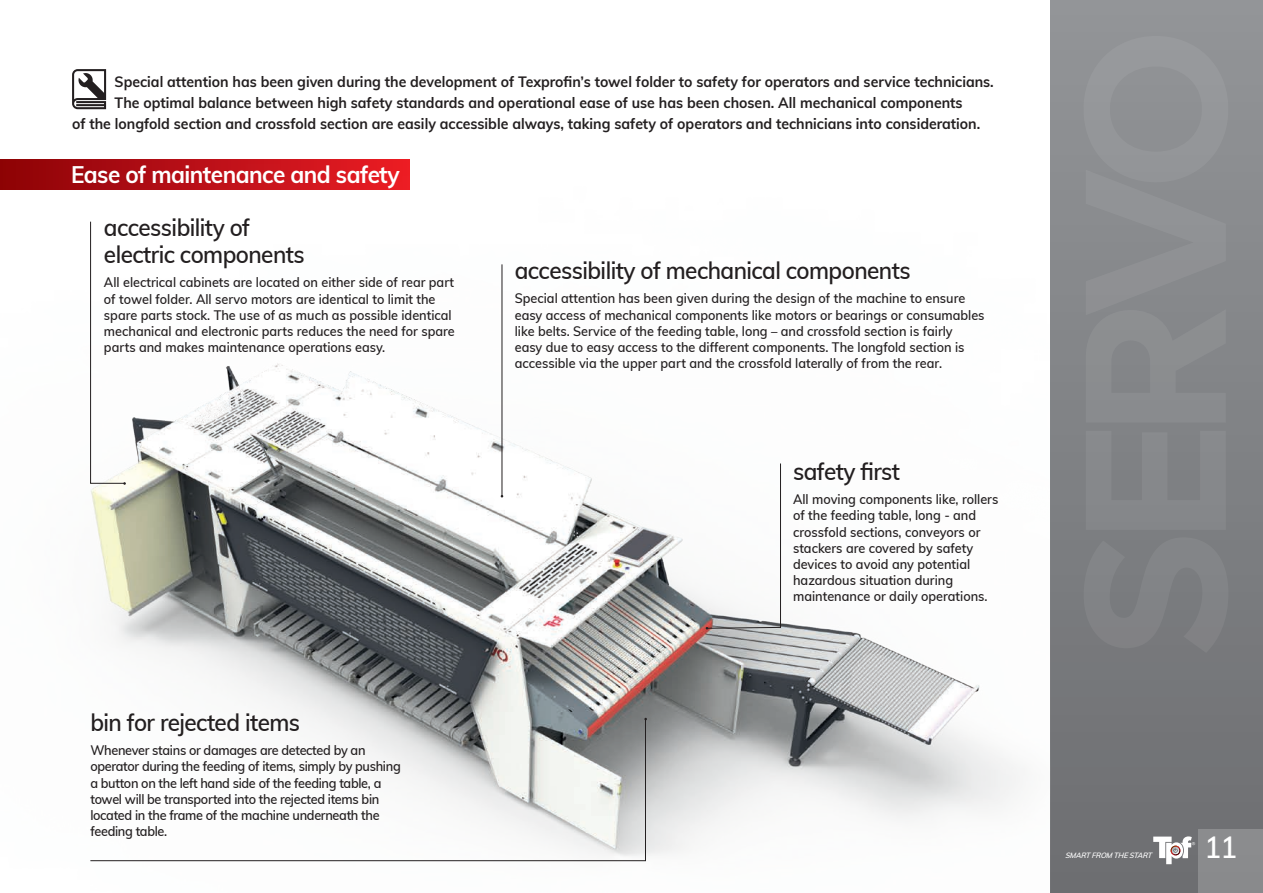
<style>
.page{position:relative;width:1263px;height:893px;background:#fff}
.page>*{position:absolute;margin:0;border:0;box-sizing:border-box;transform-origin:0 0}
.t1{font:600 30px "Muli";color:#fff;scale:.94 1}
.t2{font:600 24px/27px "Muli";letter-spacing:-.025em;color:#231f20;scale:.94 1}
.t3{font:700 24px "Muli";letter-spacing:-.025em;color:#fff;scale:.94 1}
.t4{font:700 15px "Muli";color:#231f20;scale:.94 1}
.t5{font:600 13.5px/16.2px "Muli";color:#231f20;scale:.94 1}
.t6{font:600 13.5px/16.2px "Muli";letter-spacing:-.025em;color:#231f20;scale:.94 1}
.t7{font:italic 600 7.5px "Muli";color:#fff}
.t8{font:700 7.35px "Proxima Nova";color:#fff}
</style>
<div class="page">
<div style="left:1050px;top:0;width:213px;height:893px;background:linear-gradient(to bottom,#939598,#6d6e71)"></div>
<svg style="left:1084px;top:537px;width:144px;height:116px;background:#7d7f82"></svg>
<div style="left:1086px;top:431px;width:140px;height:99px;background:#85878a"></div>
<svg style="left:1083px;top:36px;width:145px;height:387px;background:#8c8e91"></svg>
<div style="left:0;top:160px;width:409px;height:29px;background:linear-gradient(to right,#8c0308,#eb1d25)"></div>
<svg style="left:72px;top:69px;width:34px;height:40px"></svg>
<img style="left:0;top:164px;width:1020px;height:698px">
<hr style="left:502px;top:264px;width:1px;height:232px;background:#231f20">
<svg style="left:90px;top:221px;width:36px;height:264px"></svg>
<svg style="left:706px;top:463px;width:75px;height:166px"></svg>
<div style="left:1198px;top:829px;width:65px;height:64px;background:#8a8b8d"></div>
<svg style="left:1153px;top:836px;width:39px;height:28px"></svg>
<svg style="left:90px;top:719px;width:556px;height:142px"></svg>
<p class="t4" style="left:115px;top:71px;width:937px">Special attention has been given during the development of Texprofin’s towel folder to safety for operators and service technicians.</p>
<p class="t4" style="left:115px;top:92px;width:904px">The optimal balance between high safety standards and operational ease of use has been chosen. All mechanical components</p>
<p class="t4" style="left:72px;top:113px;width:968px">of the longfold section and crossfold section are easily accessible always, taking safety of operators and technicians into consideration.</p>
<h2 class="t3" style="left:71px;top:157px;width:351px">Ease of maintenance and safety</h2>
<h2 class="t2" style="left:104px;top:213px;width:215px">accessibility of electric components</h2>
<p class="t5" style="left:104px;top:274px;width:375px">All electrical cabinets are located on either side of rear part of towel folder. All servo motors are identical to limit the spare parts stock. The use of as much as possible identical mechanical and electronic parts reduces the need for spare parts and makes maintenance operations easy.</p>
<h2 class="t2" style="left:90px;top:707px;width:225px">bin for rejected items</h2>
<p class="t6" style="left:90px;top:741px;width:332px">Whenever stains or damages are detected by an operator during the feeding of items, simply by pushing a button on the left hand side of the feeding table, a towel will be transported into the rejected items bin located in the frame of the machine underneath the feeding table.</p>
<h2 class="t2" style="left:515px;top:256px;width:423px">accessibility of mechanical components</h2>
<p class="t5" style="left:515px;top:290px;width:501px">Special attention has been given during the design of the machine to ensure easy access of mechanical components like motors or bearings or consumables like belts. Service of the feeding table, long – and crossfold section is fairly<br>easy due to easy access to the different components. The longfold section is accessible via the upper part and the crossfold laterally of from the rear.</p>
<h2 class="t2" style="left:793px;top:456px;width:115px">safety first</h2>
<p class="t5" style="left:793px;top:491px;width:220px">All moving components like, rollers of the feeding table, long - and crossfold sections, conveyors or stackers are covered by safety devices to avoid any potential hazardous situation during maintenance or daily operations.</p>
<p class="t7" style="left:1065px;top:850px;width:91px">SMARTFROM THESTART</p>
<p class="t8" style="left:1192px;top:840px;width:5px">®</p>
<h1 class="t1" style="left:1204px;top:825px;width:37px">11</h1>
</div>
